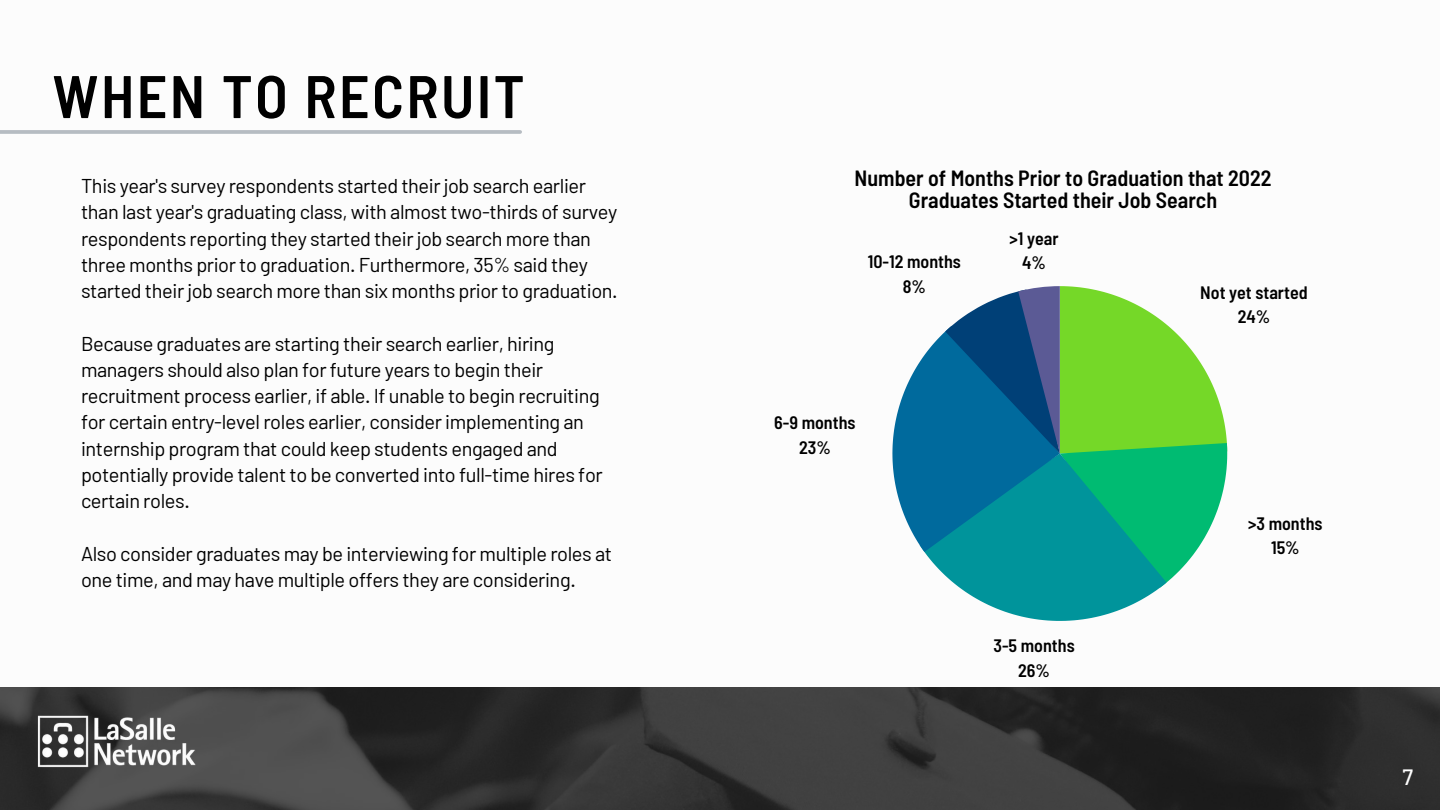
<style>
.page{position:relative;width:1440px;height:810px;background:#fff}
.page>*{position:absolute;margin:0;border:0;box-sizing:border-box;transform-origin:0 0}
.t1{font:600 semi-condensed 60px "Barlow";letter-spacing:.04em;color:#000}
.t2{font:500 22.1px "Barlow";color:#fff}
.t3{font:600 semi-condensed 22px/21.8px "Barlow";color:#000;text-align:center}
.t4{font:20px/26.2px "Barlow";letter-spacing:-.02em;color:#000}
.t5{font:600 semi-condensed 18px/24.8px "Barlow";color:#000;text-align:center}
</style>
<div class="page">
<img style="left:0;top:687px;width:1440px;height:123px">
<img style="left:34px;top:709px;width:172px;height:65px">
<svg style="left:892px;top:286px;width:335px;height:335px"></svg>
<hr style="left:0;top:130px;width:520px;height:4px;background:#b6bcc2">
<h1 class="t1" style="left:52px;top:58px;width:474px">WHEN TO RECRUIT</h1>
<p class="t4" style="left:81px;top:172px;width:538px">This year's survey respondents started their job search earlier than last year's graduating class, with almost two-thirds of survey respondents reporting they started theirjob search more than three months prior to graduation. Furthermore, 35% said they started theirjob search more than six months prior to graduation.</p>
<p class="t4" style="left:81px;top:329px;width:523px">Because graduates are starting their search earlier, hiring managers should also plan for future years to begin their recruitment process earlier, if able. If unable to begin recruiting for certain entry-level roles earlier, consider implementing an internship program that could keep students engaged and potentially provide talent to be converted into full-time hires for certain roles.</p>
<p class="t4" style="left:81px;top:539px;width:533px">Also consider graduates may be interviewing for multiple roles at one time, and may have multiple offers they are considering.</p>
<p class="t3" style="left:855px;top:166px;width:419px">Number of Months Prior to Graduation that 2022<br>Graduates Started their Job Search</p>
<p class="t5" style="left:868px;top:249px;width:95px">10-12 months<br>8%</p>
<p class="t5" style="left:774px;top:409px;width:83px">6-9 months<br>23%</p>
<p class="t5" style="left:1010px;top:225px;width:51px">&gt;1 year<br>4%</p>
<p class="t5" style="left:994px;top:632px;width:83px">3-5 months<br>26%</p>
<p class="t5" style="left:1200px;top:279px;width:109px">Not yet started<br>24%</p>
<p class="t5" style="left:1248px;top:510px;width:76px">&gt;3 months<br>15%</p>
<p class="t2" style="left:1403px;top:763px;width:12px">7</p>
</div>
